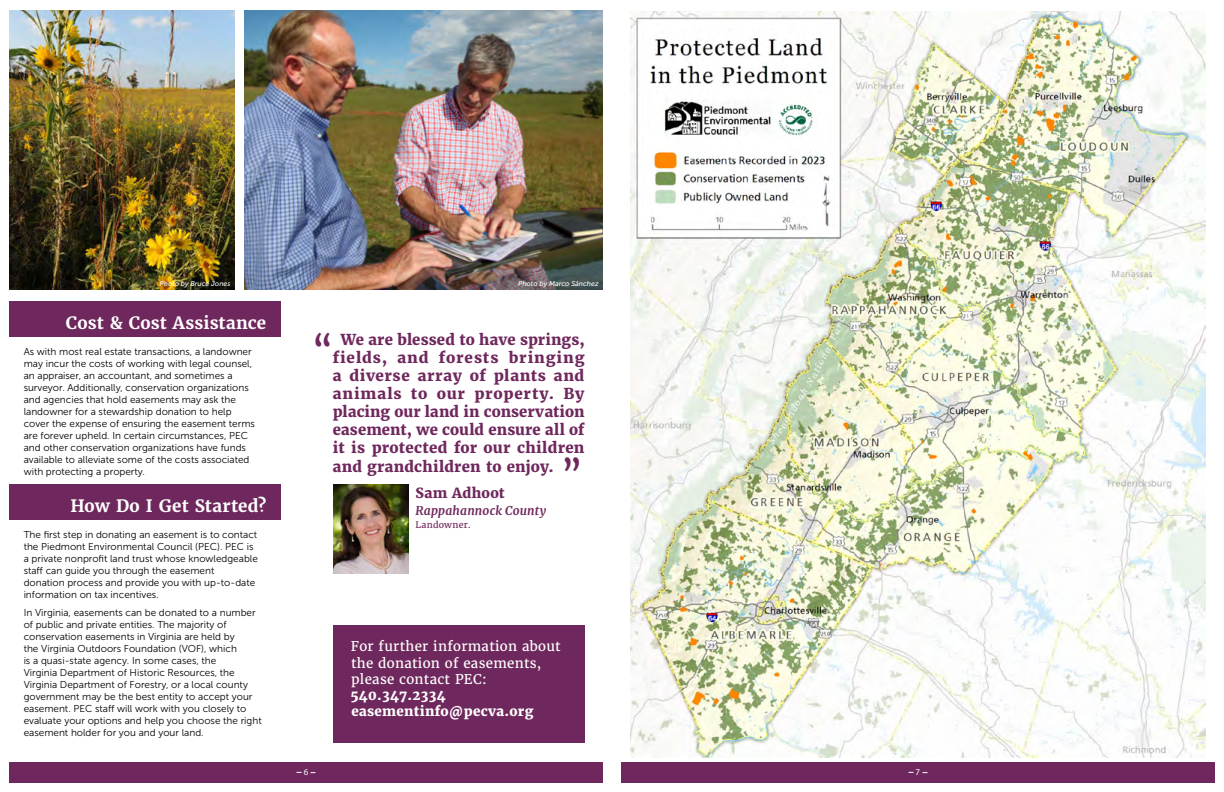
<style>
.page{position:relative;width:1224px;height:792px;background:#fff}
.page>*{position:absolute;margin:0;border:0;box-sizing:border-box;transform-origin:0 0}
.t1{font:700 17px "Merriweather";letter-spacing:.01em;color:#fff}
.t2{font:800 15px/18.1px "Merriweather";letter-spacing:.015em;color:#6f285d;text-align:justify}
.t3{font:800 14px "Merriweather";letter-spacing:.02em;color:#6f285d}
.t4{font:13.4px/16.1px "Merriweather";letter-spacing:.02em;color:#fff}
.t5{font:800 13.4px/16.1px "Merriweather";letter-spacing:.02em;color:#fff}
.t6{font:italic 700 12px "Merriweather";letter-spacing:.015em;color:#6f285d}
.t7{font:10px/12px "Museo Sans 300";color:#000}
.t8{font:9px "Merriweather";letter-spacing:.02em;color:#6f285d}
.t9{font:9px "Myriad Pro";color:#fff}
.t10{font:italic 7px "Museo Sans 500";color:#fff}
.s1{font-size:30px}
</style>
<div class="page">
<div style="left:9px;top:762px;width:594px;height:21px;background:#6f285d"></div>
<div style="left:333px;top:625px;width:251px;height:117px;background:#6f285d"></div>
<img style="left:9px;top:10px;width:226px;height:280px">
<img style="left:244px;top:10px;width:359px;height:280px">
<img style="left:333px;top:484px;width:76px;height:90px">
<div style="left:9px;top:301px;width:272px;height:36px;background:#6f285d"></div>
<div style="left:9px;top:484px;width:272px;height:36px;background:#6f285d"></div>
<div style="left:621px;top:762px;width:594px;height:21px;background:#6f285d"></div>
<img style="left:630px;top:12px;width:576px;height:745px">
<p class="t10" style="left:160px;top:280px;width:72px">Photo by Bruce Jones</p>
<p class="t10" style="left:518px;top:279px;width:82px">Photo by Marco Sánchez</p>
<h1 class="t1" style="left:66px;top:312px;width:202px">Cost &amp; Cost Assistance</h1>
<p class="t7" style="left:24px;top:345px;width:233px">As with most real estate transactions, a landowner may incur the costs of working with legal counsel, an appraiser, an accountant, and sometimes a surveyor. Additionally, conservation organizations and agencies that hold easements may ask the landowner for a stewardship donation to help cover the expense of ensuring the easement terms are forever upheld. In certain circumstances, PEC and other conservation organizations have funds available to alleviate some of the costs associated with protecting a property.</p>
<h1 class="t1" style="left:70px;top:495px;width:197px">How Do I Get Started?</h1>
<p class="t7" style="left:24px;top:529px;width:236px">The first step in donating an easement is to contact the Piedmont Environmental Council (PEC). PEC is a private nonprofit land trust whose knowledgeable staff can guide you through the easement donation process and provide you with up-to-date information on tax incentives.</p>
<p class="t7" style="left:24px;top:607px;width:240px">In Virginia, easements can be donated to a number of public and private entities. The majority of conservation easements in Virginia are held by<br>the Virginia Outdoors Foundation (VOF), which<br>is a quasi-state agency. In some cases, the<br>Virginia Department of Historic Resources, the Virginia Department of Forestry, or a local county government may be the best entity to accept your easement. PEC staff will work with you closely to evaluate your options and help you choose the right easement holder for you and your land.</p>
<p class="t2" style="left:333px;top:330px;width:253px;text-indent:-20px"><span class="s1">“</span> We are blessed to have springs, fields, and forests bringing a diverse array of plants and animals to our property. By placing our land in conservation easement, we could ensure all of it is protected for our children and grandchildren to enjoy. <span class="s1">”</span></p>
<h3 class="t3" style="left:416px;top:484px;width:91px">Sam Adhoot</h3>
<p class="t6" style="left:416px;top:503px;width:132px">Rappahannock County</p>
<p class="t8" style="left:416px;top:519px;width:57px">Landowner.</p>
<h3 class="t4" style="left:351px;top:639px;width:212px">For further information about the donation of easements, please contact PEC:</h3>
<h3 class="t5" style="left:350px;top:687px;width:184px">540.347.2334 easementinfo@pecva.org</h3>
<p class="t9" style="left:304px;top:767px;width:6px">6</p>
<p class="t9" style="left:916px;top:767px;width:6px">7</p>
</div>
